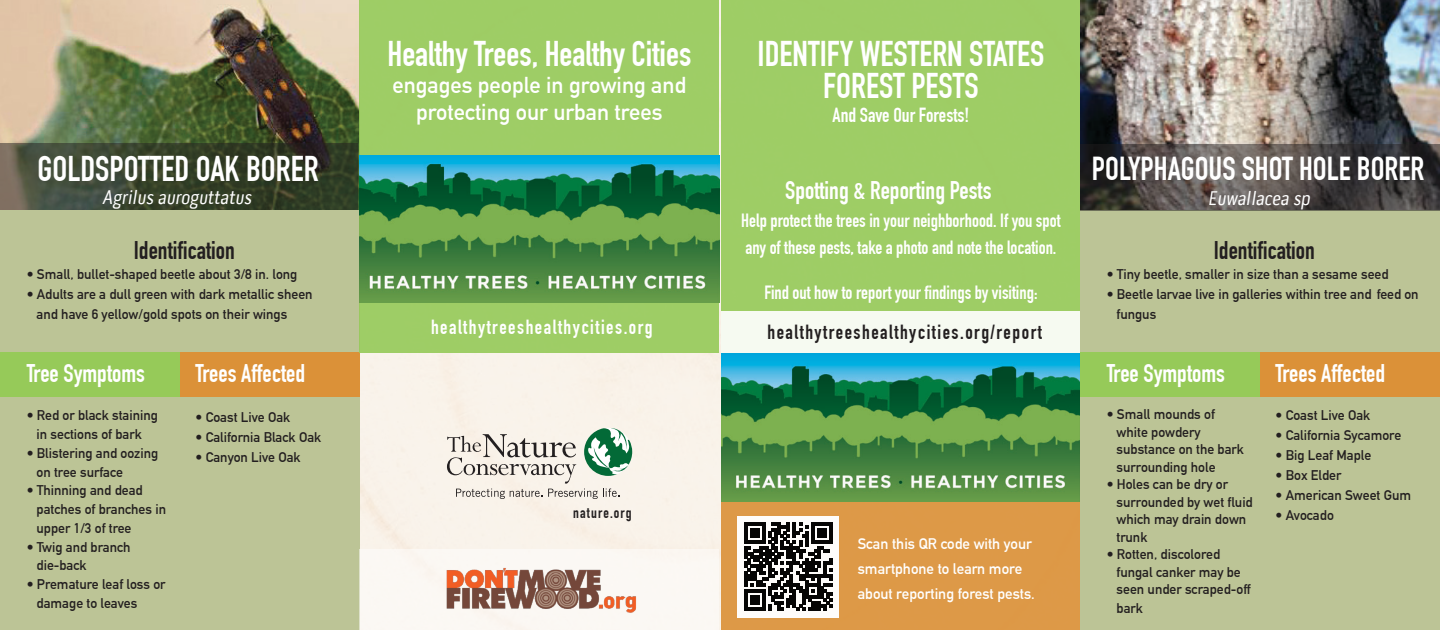
<style>
.page{position:relative;width:1440px;height:630px;background:#fff}
.page>*{position:absolute;margin:0;border:0;box-sizing:border-box;transform-origin:0 0}
.title_2{font:700 35px "DIN Condensed";color:#fff}
.sub_title_2{font:700 35px "DIN Condensed";color:#fff}
.sub_title_2-2{font:700 32.5px "DIN Condensed";color:#fff}
.sub_title_2-3{font:700 25px "DIN Condensed";color:#fff}
.sub_title_2-4{font:700 25px "DIN Condensed";color:#231f20}
.sub_title{font:700 25px "DIN Condensed";color:#fff}
.BODY_2{font:700 25px "DIN Condensed";color:#fff}
.t1{font:700 22.5px/27px "DIN Alternate";color:#fff;text-align:center}
.t2{font:700 20px "DIN Condensed";letter-spacing:.075em;color:#231f20}
.t3{font:italic 20px "Pill Gothic 300 mg";color:#fff}
.t4{font:700 20px "DIN Condensed";letter-spacing:.075em;color:#fff}
.t5{font:700 20px "DIN Condensed";color:#fff}
.sub_title-2{font:700 18.75px/27.5px "DIN Condensed";color:#fff}
.BODY_2-2{font:700 15px/25px "DIN Alternate";color:#fff}
.t6{font:700 15px "DIN Condensed";letter-spacing:.075em;color:#231f20}
.BODY_2-3{font:700 13.75px/18.8px "DIN Alternate";color:#231f20}
</style>
<div class="page">
<div style="left:359px;top:0;width:722px;height:630px;background:#f9f3ea"></div>
<div style="left:0;top:210px;width:359px;height:420px;background:#bcc496"></div>
<div style="left:1081px;top:210px;width:359px;height:420px;background:#bcc496"></div>
<img style="left:0;top:0;width:359px;height:210px">
<img style="left:1081px;top:0;width:358px;height:144px">
<div style="left:0;top:352px;width:180px;height:46px;background:#96ca59"></div>
<div style="left:1081px;top:352px;width:179px;height:46px;background:#96ca59"></div>
<div style="left:180px;top:352px;width:179px;height:46px;background:#db9138"></div>
<div style="left:1260px;top:352px;width:180px;height:46px;background:#db9138"></div>
<div style="left:359px;top:0;width:360px;height:352px;background:#9ecd65"></div>
<div style="left:721px;top:501px;width:358px;height:129px;background:#dd9947"></div>
<div style="left:721px;top:0;width:358px;height:501px;background:#9ecd65"></div>
<div style="left:721px;top:312px;width:358px;height:41px;background:#f6faf1"></div>
<div style="left:737px;top:516px;width:102px;height:101px;background:#fff"></div>
<svg style="left:744px;top:522px;width:89px;height:89px"></svg>
<svg style="left:447px;top:428px;width:185px;height:71px;background:#ccd0c5"></svg>
<img style="left:359px;top:155px;width:360px;height:148px">
<img style="left:721px;top:353px;width:358px;height:149px">
<div style="left:359px;top:549px;width:360px;height:81px;background:#fbf8f4"></div>
<img style="left:446px;top:568px;width:190px;height:45px">
<svg style="left:0;top:143px;width:358px;height:67px;background:#3b4430"></svg>
<svg style="left:1080px;top:144px;width:360px;height:67px;background:#4b4745"></svg>
<p class="title_2" style="left:387px;top:33px;width:305px">Healthy Trees, Healthy Cities</p>
<p class="t1" style="left:393px;top:70px;width:295px">engages people in growing and protecting our urban trees</p>
<p class="title_2" style="left:758px;top:33px;width:288px">IDENTIFY WESTERN STATES</p>
<p class="title_2" style="left:823px;top:66px;width:157px">FOREST PESTS</p>
<p class="t5" style="left:833px;top:104px;width:138px">And Save Our Forests!</p>
<p class="sub_title_2" style="left:38px;top:148px;width:282px">GOLDSPOTTED OAK BORER</p>
<p class="sub_title_2-2" style="left:1092px;top:150px;width:334px">POLYPHAGOUS SHOT HOLE BORER</p>
<p class="t3" style="left:103px;top:186px;width:150px">Agrilus auroguttatus</p>
<p class="t3" style="left:1209px;top:187px;width:103px">Euwallacea sp</p>
<p class="sub_title" style="left:785px;top:176px;width:208px">Spotting &amp; Reporting Pests</p>
<p class="sub_title-2" style="left:741px;top:206px;width:321px">Help protect the trees in your neighborhood. If you spot any of these pests, take a photo and note the location.</p>
<p class="sub_title-2" style="left:764px;top:279px;width:275px">Find out how to report your findings by visiting:</p>
<p class="sub_title_2-4" style="left:134px;top:236px;width:102px">Identification</p>
<p class="BODY_2-3" style="left:27px;top:264px;width:272px">• Small, bullet-shaped beetle about 3/8 in. long</p>
<p class="BODY_2-3" style="left:37px;top:283px;width:278px;line-height:20px;text-indent:-10px">• Adults are a dull green with dark metallic sheen and have 6 yellow/gold spots on their wings</p>
<p class="sub_title_2-4" style="left:1214px;top:236px;width:102px">Identification</p>
<p class="BODY_2-3" style="left:1107px;top:264px;width:283px">• Tiny beetle, smaller in size than a sesame seed</p>
<p class="BODY_2-3" style="left:1117px;top:283px;width:304px;line-height:20px;text-indent:-10px">• Beetle larvae live in galleries within tree and feed on fungus</p>
<p class="t4" style="left:431px;top:315px;width:223px">healthytreeshealthycities.org</p>
<p class="t2" style="left:767px;top:320px;width:276px">healthytreeshealthycities.org/report</p>
<p class="sub_title_2-3" style="left:27px;top:358px;width:120px">Tree Symptoms</p>
<p class="BODY_2-3" style="left:27px;top:405px;width:133px;text-align:center">• Red or black staining in sections of bark</p>
<p class="BODY_2-3" style="left:37px;top:443px;width:123px;text-indent:-10px">• Blistering and oozing on tree surface</p>
<p class="BODY_2-3" style="left:37px;top:480px;width:131px;text-indent:-10px">• Thinning and dead patches of branches in upper 1/3 of tree</p>
<p class="BODY_2-3" style="left:37px;top:537px;width:95px;text-indent:-10px">• Twig and branch die-back</p>
<p class="BODY_2-3" style="left:37px;top:574px;width:131px;text-indent:-10px">• Premature leaf loss or damage to leaves</p>
<p class="BODY_2" style="left:196px;top:358px;width:111px">Trees Affected</p>
<p class="BODY_2-3" style="left:196px;top:407px;width:96px">• Coast Live Oak</p>
<p class="BODY_2-3" style="left:196px;top:427px;width:127px">• California Black Oak</p>
<p class="BODY_2-3" style="left:196px;top:447px;width:107px">• Canyon Live Oak</p>
<p class="t6" style="left:573px;top:504px;width:60px">nature.org</p>
<p class="BODY_2-2" style="left:858px;top:530px;width:179px">Scan this QR code with your smartphone to learn more about reporting forest pests.</p>
<p class="sub_title_2-3" style="left:1107px;top:358px;width:120px">Tree Symptoms</p>
<p class="BODY_2-3" style="left:1107px;top:404px;width:110px">• Small mounds of</p>
<p class="BODY_2-3" style="left:1117px;top:422px;width:129px;line-height:17.5px">white powdery substance on the bark surrounding hole</p>
<p class="BODY_2-3" style="left:1117px;top:475px;width:138px;line-height:17.5px;text-indent:-10px">• Holes can be dry or surrounded by wet fluid which may drain down trunk</p>
<p class="BODY_2-3" style="left:1117px;top:544px;width:136px;line-height:18px;text-indent:-10px">• Rotten, discolored fungal canker may be seen under scraped-off bark</p>
<p class="sub_title_2-3" style="left:1276px;top:358px;width:111px">Trees Affected</p>
<p class="BODY_2-3" style="left:1276px;top:405px;width:96px">• Coast Live Oak</p>
<p class="BODY_2-3" style="left:1276px;top:425px;width:127px">• California Sycamore</p>
<p class="BODY_2-3" style="left:1276px;top:445px;width:97px">• Big Leaf Maple</p>
<p class="BODY_2-3" style="left:1276px;top:465px;width:67px">• Box Elder</p>
<p class="BODY_2-3" style="left:1276px;top:485px;width:137px">• American Sweet Gum</p>
<p class="BODY_2-3" style="left:1276px;top:505px;width:60px">• Avocado</p>
</div>
